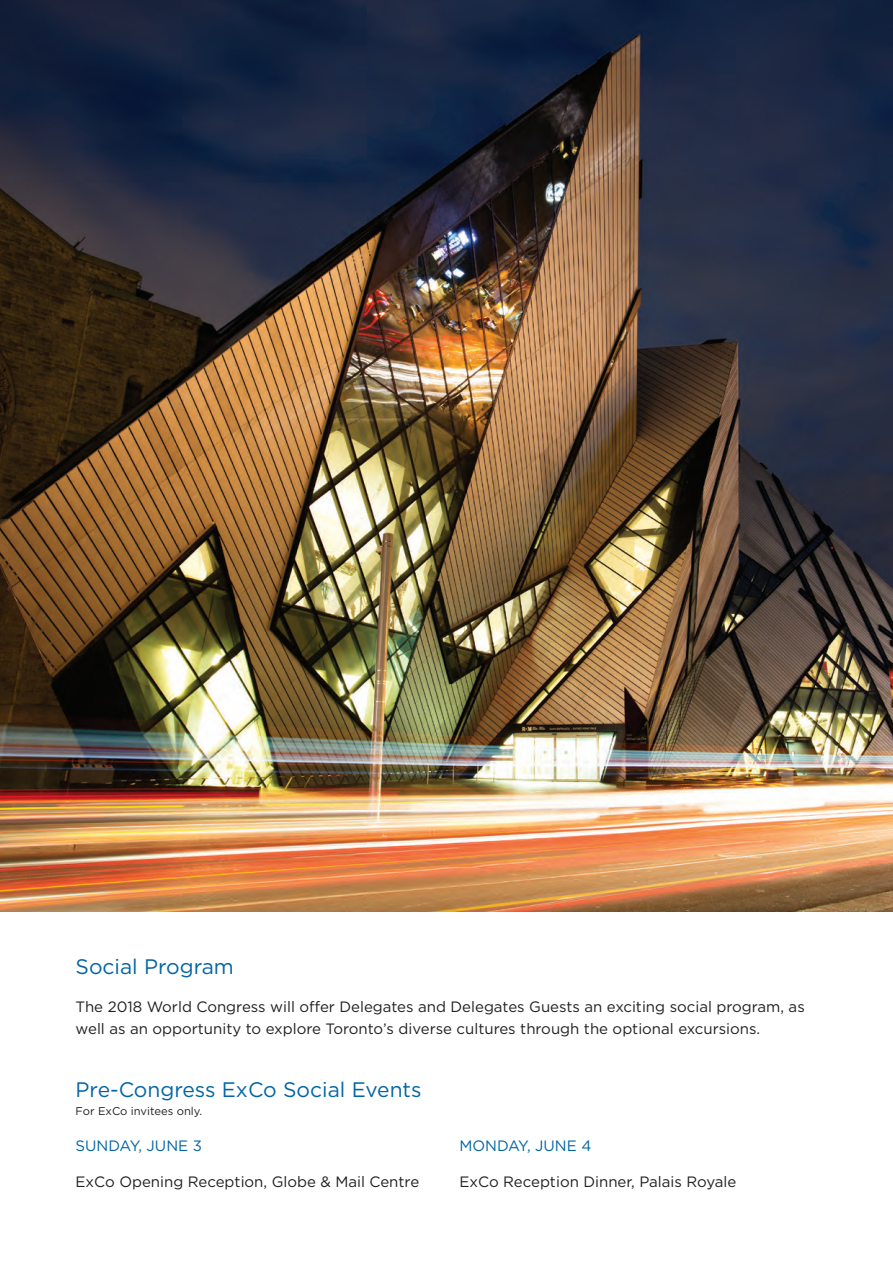
<style>
.page{position:relative;width:893px;height:1263px;background:#fff}
.page>*{position:absolute;margin:0;border:0;box-sizing:border-box;transform-origin:0 0}
.Heading_1{font:21px "Gotham";color:#0065a4}
.Body__Large{font:15px/22.5px "Gotham";color:#231f20}
.Heading_3{font:15px "Gotham";color:#231f20}
.Heading_2__Caps{font:15px "Gotham";color:#0065a4}
.Body__No_space_after{font:11.25px "Gotham";color:#231f20}
</style>
<div class="page">
<img style="left:0;top:0;width:893px;height:911px">
<p class="Heading_1" style="left:76px;top:953px;width:160px">Social Program</p>
<p class="Body__Large" style="left:76px;top:995px;width:731px">The 2018 World Congress will offer Delegates and Delegates Guests an exciting social program, as well as an opportunity to explore Toronto’s diverse cultures through the optional excursions.</p>
<p class="Heading_1" style="left:76px;top:1076px;width:347px">Pre-Congress ExCo Social Events</p>
<p class="Body__No_space_after" style="left:76px;top:1104px;width:128px">For ExCo invitees only.</p>
<p class="Heading_2__Caps" style="left:76px;top:1136px;width:128px">SUNDAY, JUNE 3</p>
<p class="Heading_3" style="left:76px;top:1172px;width:345px">ExCo Opening Reception, Globe &amp; Mail Centre</p>
<p class="Heading_2__Caps" style="left:459px;top:1136px;width:133px">MONDAY, JUNE 4</p>
<p class="Heading_3" style="left:459px;top:1172px;width:278px">ExCo Reception Dinner, Palais Royale</p>
</div>
